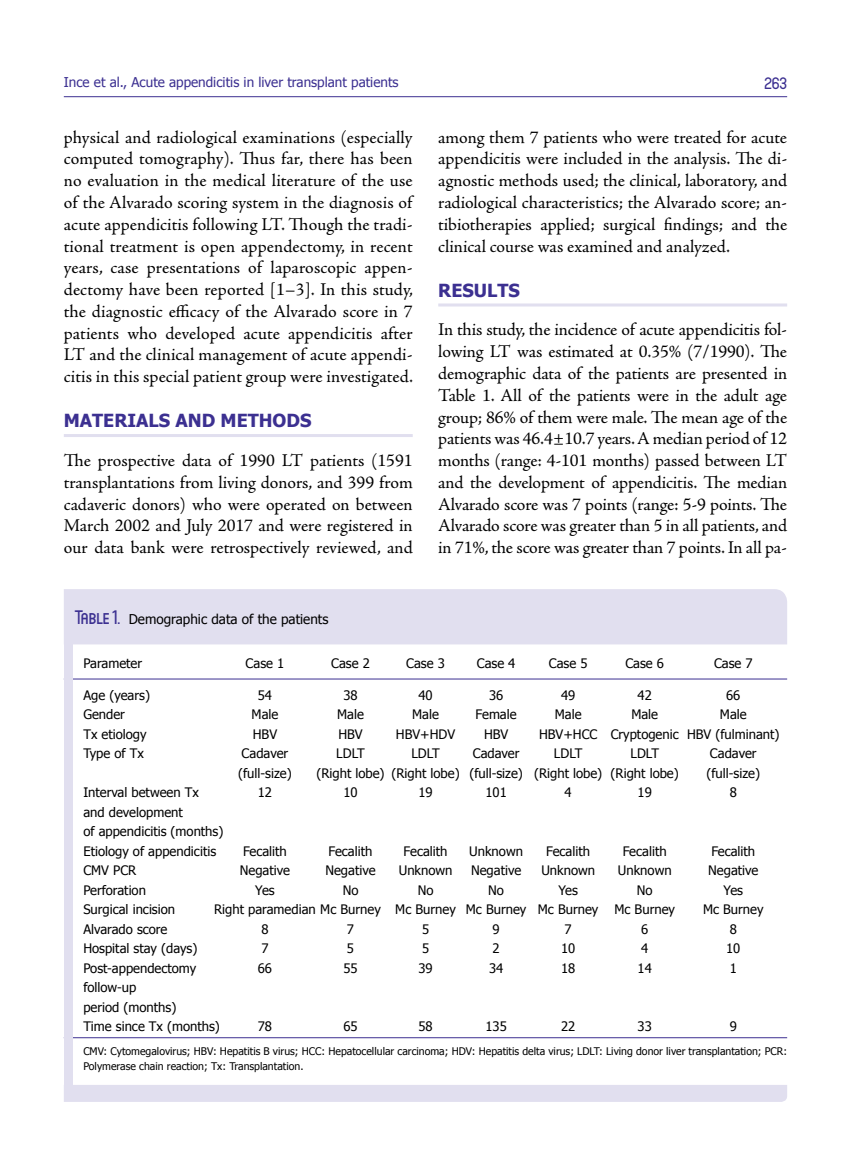
<style>
.page{position:relative;width:851px;height:1170px;background:#fff}
.page>*{position:absolute;margin:0;border:0;box-sizing:border-box;transform-origin:0 0}
.t1{font:18px/21.8px "Adobe Jenson Pro";color:#000;text-align:justify}
.t2{font:700 18px "Tahoma";color:#3c3091}
.t3{font:500 16.5px "Circula";color:#3c3091}
.t4{font:13.5px "Tahoma";color:#3c3091}
.t5{font:13.5px "Tahoma";color:#000}
.t6{font:13.05px/19.5px "Tahoma";color:#000}
.t7{font:10.5px/15px "Tahoma";color:#000}
.s1{font-family:"Circula";font-weight:500;font-size:19.5px;color:#3c3091}
</style>
<div class="page">
<hr style="left:64px;top:434px;width:348px;height:3px;background:#e1dfef">
<hr style="left:438px;top:303px;width:349px;height:3px;background:#e1dfef">
<div style="left:64px;top:1084px;width:723px;height:17px;background:#e1dfef"></div>
<div style="left:64px;top:589px;width:723px;height:55px;background:#e1dfef"></div>
<hr style="left:64px;top:678px;width:723px;height:1px;background:#3c3091">
<hr style="left:64px;top:1037px;width:723px;height:1px;background:#3c3091">
<div style="left:64px;top:638px;width:8px;height:451px;background:#e1dfef"></div>
<hr style="left:64px;top:96px;width:723px;height:1px;background:#3c3091">
<p class="t4" style="left:64px;top:73px;width:336px">Ince et al., Acute appendicitis in liver transplant patients</p>
<p class="t3" style="left:764px;top:73px;width:24px">263</p>
<p class="t1" style="left:64px;top:126px;width:351px">physical and radiological examinations (especially computed tomography). Thus far, there has been no evaluation in the medical literature of the use of the Alvarado scoring system in the diagnosis of acute appendicitis following LT. Though the tradi&shy;tional treatment is open appendectomy, in recent years, case presentations of laparoscopic appen&shy;dectomy have been reported [1–3]. In this study, the diagnostic efficacy of the Alvarado score in 7 patients who developed acute appendicitis after LT and the clinical management of acute appendi&shy;citis in this special patient group were investigated.</p>
<p class="t2" style="left:64px;top:408px;width:249px">MATERIALS AND METHODS</p>
<p class="t1" style="left:64px;top:450px;width:350px">The prospective data of 1990 LT patients (1591 transplantations from living donors, and 399 from cadaveric donors) who were operated on between March 2002 and July 2017 and were registered in our data bank were retrospectively reviewed, and</p>
<p class="t5" style="left:75px;top:610px;width:255px"><span class="s1">Table 1.</span> Demographic data of the patients</p>
<p class="t1" style="left:438px;top:126px;width:350px">among them 7 patients who were treated for acute appendicitis were included in the analysis. The di&shy;agnostic methods used; the clinical, laboratory, and radiological characteristics; the Alvarado score; an&shy;tibiotherapies applied; surgical findings; and the clinical course was examined and analyzed.</p>
<p class="t2" style="left:438px;top:277px;width:83px">RESULTS</p>
<p class="t1" style="left:438px;top:319px;width:350px">In this study, the incidence of acute appendicitis fol&shy;lowing LT was estimated at 0.35% (7/1990). The demographic data of the patients are presented in Table 1. All of the patients were in the adult age group; 86% of them were male. The mean age of the patients was 46.4±10.7 years. A median period of 12 months (range: 4-101 months) passed between LT and the development of appendicitis. The median Alvarado score was 7 points (range: 5-9 points. The Alvarado score was greater than 5 in all patients, and in 71%, the score was greater than 7 points. In all pa-</p>
<p class="t6" style="left:83px;top:653px;width:60px">Parameter</p>
<p class="t6" style="left:245px;top:653px;width:40px">Case 1</p>
<p class="t6" style="left:331px;top:653px;width:40px">Case 2</p>
<p class="t6" style="left:406px;top:653px;width:40px">Case 3</p>
<p class="t6" style="left:476px;top:653px;width:40px">Case 4</p>
<p class="t6" style="left:548px;top:653px;width:40px">Case 5</p>
<p class="t6" style="left:625px;top:653px;width:40px">Case 6</p>
<p class="t6" style="left:714px;top:653px;width:40px">Case 7</p>
<p class="t6" style="left:83px;top:684px;width:68px">Age (years)</p>
<p class="t6" style="left:258px;top:684px;width:16px">54</p>
<p class="t6" style="left:343px;top:684px;width:16px">38</p>
<p class="t6" style="left:418px;top:684px;width:16px">40</p>
<p class="t6" style="left:489px;top:684px;width:16px">36</p>
<p class="t6" style="left:561px;top:684px;width:16px">49</p>
<p class="t6" style="left:637px;top:684px;width:16px">42</p>
<p class="t6" style="left:726px;top:684px;width:16px">66</p>
<p class="t6" style="left:83px;top:704px;width:43px">Gender</p>
<p class="t6" style="left:251px;top:704px;width:28px">Male</p>
<p class="t6" style="left:337px;top:704px;width:28px">Male</p>
<p class="t6" style="left:412px;top:704px;width:28px">Male</p>
<p class="t6" style="left:475px;top:704px;width:43px">Female</p>
<p class="t6" style="left:554px;top:704px;width:28px">Male</p>
<p class="t6" style="left:631px;top:704px;width:28px">Male</p>
<p class="t6" style="left:719px;top:704px;width:28px">Male</p>
<p class="t6" style="left:83px;top:723px;width:65px">Tx etiology</p>
<p class="t6" style="left:253px;top:723px;width:26px">HBV</p>
<p class="t6" style="left:338px;top:723px;width:26px">HBV</p>
<p class="t6" style="left:396px;top:723px;width:61px">HBV+HDV</p>
<p class="t6" style="left:484px;top:723px;width:26px">HBV</p>
<p class="t6" style="left:539px;top:723px;width:242px">HBV+HCC Cryptogenic HBV (fulminant)</p>
<p class="t6" style="left:83px;top:743px;width:62px">Type of Tx</p>
<p class="t6" style="left:241px;top:743px;width:48px">Cadaver</p>
<p class="t6" style="left:336px;top:743px;width:30px">LDLT</p>
<p class="t6" style="left:411px;top:743px;width:30px">LDLT</p>
<p class="t6" style="left:472px;top:743px;width:48px">Cadaver</p>
<p class="t6" style="left:554px;top:743px;width:30px">LDLT</p>
<p class="t6" style="left:630px;top:743px;width:30px">LDLT</p>
<p class="t6" style="left:709px;top:743px;width:48px">Cadaver</p>
<p class="t6" style="left:238px;top:762px;width:55px">(full-size)</p>
<p class="t6" style="left:316px;top:762px;width:364px">(Right lobe) (Right lobe) (full-size) (Right lobe) (Right lobe)</p>
<p class="t6" style="left:706px;top:762px;width:55px">(full-size)</p>
<p class="t6" style="left:83px;top:782px;width:117px">Interval between Tx</p>
<p class="t6" style="left:258px;top:782px;width:16px">12</p>
<p class="t6" style="left:343px;top:782px;width:16px">10</p>
<p class="t6" style="left:418px;top:782px;width:16px">19</p>
<p class="t6" style="left:485px;top:782px;width:23px">101</p>
<p class="t6" style="left:564px;top:782px;width:9px">4</p>
<p class="t6" style="left:637px;top:782px;width:16px">19</p>
<p class="t6" style="left:729px;top:782px;width:9px">8</p>
<p class="t6" style="left:83px;top:801px;width:141px">and development<br>of appendicitis (months)<br>Etiology of appendicitis</p>
<p class="t6" style="left:243px;top:840px;width:45px">Fecalith</p>
<p class="t6" style="left:328px;top:840px;width:45px">Fecalith</p>
<p class="t6" style="left:403px;top:840px;width:45px">Fecalith</p>
<p class="t6" style="left:469px;top:840px;width:55px">Unknown</p>
<p class="t6" style="left:546px;top:840px;width:45px">Fecalith</p>
<p class="t6" style="left:622px;top:840px;width:45px">Fecalith</p>
<p class="t6" style="left:711px;top:840px;width:45px">Fecalith</p>
<p class="t6" style="left:83px;top:860px;width:54px">CMV PCR</p>
<p class="t6" style="left:240px;top:860px;width:52px">Negative</p>
<p class="t6" style="left:325px;top:860px;width:52px">Negative</p>
<p class="t6" style="left:398px;top:860px;width:55px">Unknown</p>
<p class="t6" style="left:471px;top:860px;width:52px">Negative</p>
<p class="t6" style="left:541px;top:860px;width:55px">Unknown</p>
<p class="t6" style="left:617px;top:860px;width:55px">Unknown</p>
<p class="t6" style="left:708px;top:860px;width:52px">Negative</p>
<p class="t6" style="left:83px;top:879px;width:64px">Perforation</p>
<p class="t6" style="left:255px;top:879px;width:21px">Yes</p>
<p class="t6" style="left:342px;top:879px;width:17px">No</p>
<p class="t6" style="left:417px;top:879px;width:17px">No</p>
<p class="t6" style="left:488px;top:879px;width:17px">No</p>
<p class="t6" style="left:558px;top:879px;width:21px">Yes</p>
<p class="t6" style="left:636px;top:879px;width:17px">No</p>
<p class="t6" style="left:723px;top:879px;width:21px">Yes</p>
<p class="t6" style="left:83px;top:899px;width:93px">Surgical incision</p>
<p class="t6" style="left:214px;top:899px;width:462px">Right paramedian Mc Burney Mc Burney Mc Burney Mc Burney Mc Burney</p>
<p class="t6" style="left:703px;top:899px;width:62px">Mc Burney</p>
<p class="t6" style="left:83px;top:918px;width:86px">Alvarado score</p>
<p class="t6" style="left:261px;top:918px;width:9px">8</p>
<p class="t6" style="left:347px;top:918px;width:9px">7</p>
<p class="t6" style="left:422px;top:918px;width:9px">5</p>
<p class="t6" style="left:492px;top:918px;width:9px">9</p>
<p class="t6" style="left:564px;top:918px;width:9px">7</p>
<p class="t6" style="left:641px;top:918px;width:9px">6</p>
<p class="t6" style="left:729px;top:918px;width:9px">8</p>
<p class="t6" style="left:83px;top:938px;width:116px">Hospital stay (days)</p>
<p class="t6" style="left:261px;top:938px;width:9px">7</p>
<p class="t6" style="left:347px;top:938px;width:9px">5</p>
<p class="t6" style="left:422px;top:938px;width:9px">5</p>
<p class="t6" style="left:492px;top:938px;width:9px">2</p>
<p class="t6" style="left:561px;top:938px;width:16px">10</p>
<p class="t6" style="left:641px;top:938px;width:9px">4</p>
<p class="t6" style="left:726px;top:938px;width:16px">10</p>
<p class="t6" style="left:83px;top:957px;width:114px">Post-appendectomy</p>
<p class="t6" style="left:258px;top:957px;width:16px">66</p>
<p class="t6" style="left:343px;top:957px;width:16px">55</p>
<p class="t6" style="left:418px;top:957px;width:16px">39</p>
<p class="t6" style="left:489px;top:957px;width:16px">34</p>
<p class="t6" style="left:561px;top:957px;width:16px">18</p>
<p class="t6" style="left:637px;top:957px;width:16px">14</p>
<p class="t6" style="left:729px;top:957px;width:9px">1</p>
<p class="t6" style="left:83px;top:977px;width:138px">follow-up<br>period (months)<br>Time since Tx (months)</p>
<p class="t6" style="left:258px;top:1016px;width:16px">78</p>
<p class="t6" style="left:343px;top:1016px;width:16px">65</p>
<p class="t6" style="left:418px;top:1016px;width:16px">58</p>
<p class="t6" style="left:485px;top:1016px;width:23px">135</p>
<p class="t6" style="left:561px;top:1016px;width:16px">22</p>
<p class="t6" style="left:637px;top:1016px;width:16px">33</p>
<p class="t6" style="left:729px;top:1016px;width:9px">9</p>
<p class="t7" style="left:83px;top:1043px;width:705px">CMV: Cytomegalovirus; HBV: Hepatitis B virus; HCC: Hepatocellular carcinoma; HDV: Hepatitis delta virus; LDLT: Living donor liver transplantation; PCR:<br>Polymerase chain reaction; Tx: Transplantation.</p>
</div>
